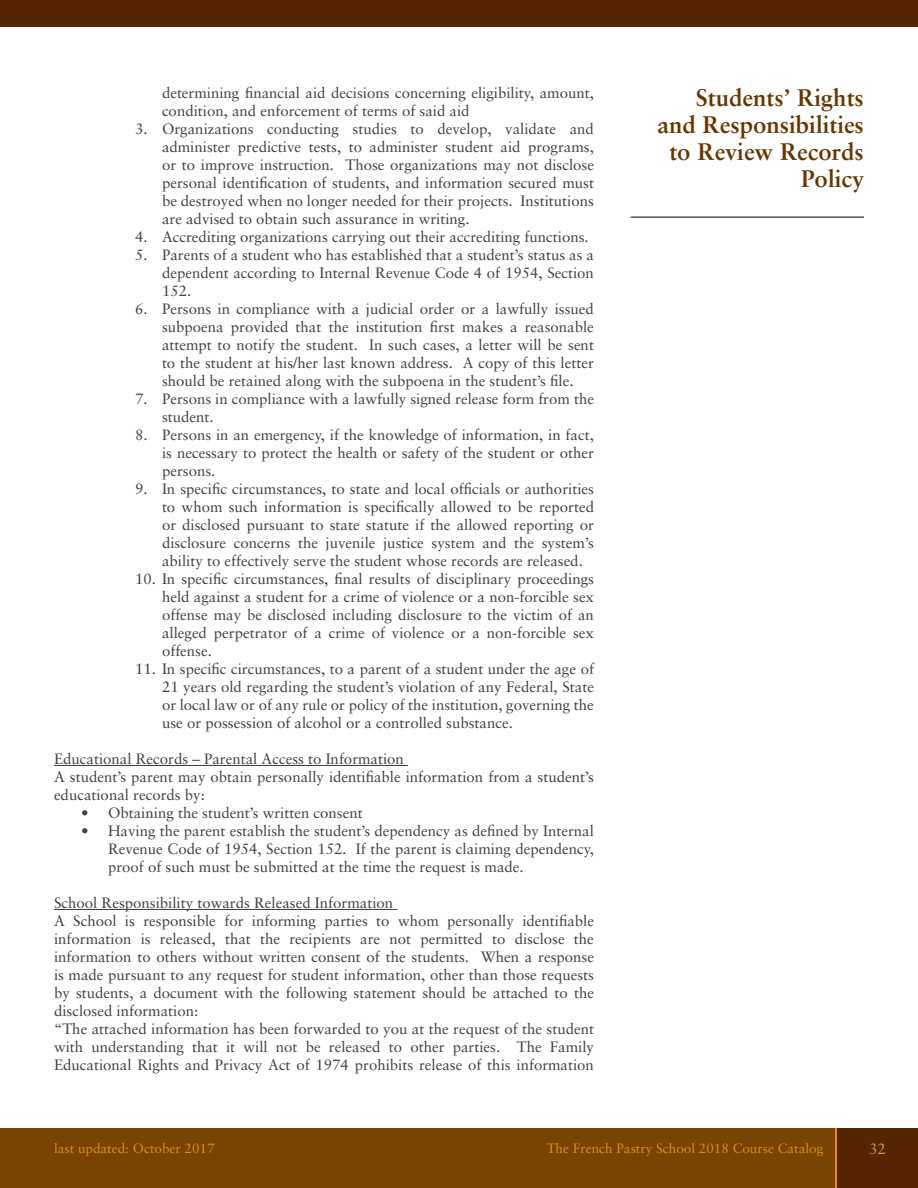
<style>
.page{position:relative;width:918px;height:1188px;background:#fff}
.page>*{position:absolute;margin:0;border:0;box-sizing:border-box;transform-origin:0 0}
.t1{font:700 24px/27px "Sabon LT";color:#663600;text-align:right}
.t2{font:15px/18px "Sabon LT";color:#414042;text-align:justify}
.t3{font:15px "Sabon LT";color:#e2952f}
.t4{font:13.5px "Sabon LT";color:#df8c19}
</style>
<div class="page">
<div style="left:0;top:1128px;width:918px;height:60px;background:#794400"></div>
<div style="left:836px;top:1128px;width:82px;height:60px;background:#552500"></div>
<hr style="left:836px;top:1128px;width:1px;height:60px;background:#df8c19">
<div style="left:0;top:0;width:918px;height:27px;background:#552500"></div>
<hr style="left:631px;top:217px;width:233px;height:1px;background:#000">
<hr style="left:54px;top:765px;width:354px;height:1px;background:#414042">
<hr style="left:54px;top:909px;width:343px;height:1px;background:#414042">
<p class="t2" style="left:162px;top:84px;width:433px">determining financial aid decisions concerning eligibility, amount, condition, and enforcement of terms of said aid</p>
<p class="t2" style="left:162px;top:120px;width:434px;text-indent:-27px">3. Organizations conducting studies to develop, validate and administer predictive tests, to administer student aid programs, or to improve instruction. Those organizations may not disclose personal identification of students, and information secured must be destroyed when no longer needed for their projects. Institutions are advised to obtain such assurance in writing.</p>
<p class="t2" style="left:135px;top:228px;width:455px">4. Accrediting organizations carrying out their accrediting functions.</p>
<p class="t2" style="left:162px;top:246px;width:433px;text-indent:-27px">5. Parents of a student who has established that a student’s status as a dependent according to Internal Revenue Code 4 of 1954, Section 152.</p>
<p class="t2" style="left:162px;top:300px;width:433px;text-indent:-27px">6. Persons in compliance with a judicial order or a lawfully issued subpoena provided that the institution first makes a reasonable attempt to notify the student. In such cases, a letter will be sent to the student at his/her last known address. A copy of this letter should be retained along with the subpoena in the student’s file.</p>
<p class="t2" style="left:162px;top:390px;width:434px;text-indent:-27px">7. Persons in compliance with a lawfully signed release form from the student.</p>
<p class="t2" style="left:162px;top:426px;width:434px;text-indent:-27px">8. Persons in an emergency, if the knowledge of information, in fact, is necessary to protect the health or safety of the student or other persons.</p>
<p class="t2" style="left:162px;top:480px;width:434px;text-indent:-27px">9. In specific circumstances, to state and local officials or authorities to whom such information is specifically allowed to be reported or disclosed pursuant to state statute if the allowed reporting or disclosure concerns the juvenile justice system and the system’s ability to effectively serve the student whose records are released.</p>
<p class="t2" style="left:162px;top:570px;width:434px;text-indent:-27px">10. In specific circumstances, final results of disciplinary proceedings held against a student for a crime of violence or a non-forcible sex offense may be disclosed including disclosure to the victim of an alleged perpetrator of a crime of violence or a non-forcible sex offense.</p>
<p class="t2" style="left:162px;top:660px;width:434px;text-indent:-27px">11. In specific circumstances, to a parent of a student under the age of 21 years old regarding the student’s violation of any Federal, State or local law or of any rule or policy of the institution, governing the use or possession of alcohol or a controlled substance.</p>
<p class="t2" style="left:54px;top:750px;width:542px;text-align:left">Educational Records – Parental Access to Information<br>A student’s parent may obtain personally identifiable information from a student’s educational records by:</p>
<p class="t2" style="left:81px;top:804px;width:283px">• Obtaining the student’s written consent</p>
<p class="t2" style="left:108px;top:822px;width:488px;text-indent:-27px">• Having the parent establish the student’s dependency as defined by Internal Revenue Code of 1954, Section 152. If the parent is claiming dependency, proof of such must be submitted at the time the request is made.</p>
<p class="t2" style="left:54px;top:894px;width:542px;text-align:left">School Responsibility towards Released Information<br>A School is responsible for informing parties to whom personally identifiable information is released, that the recipients are not permitted to disclose the information to others without written consent of the students. When a response is made pursuant to any request for student information, other than those requests by students, a document with the following statement should be attached to the disclosed information:<br>“The attached information has been forwarded to you at the request of the student with understanding that it will not be released to other parties. The Family Educational Rights and Privacy Act of 1974 prohibits release of this information</p>
<h1 class="t1" style="left:657px;top:83px;width:208px">Students’ Rights and Responsibilities to Review Records<br>Policy</h1>
<p class="t4" style="left:54px;top:1141px;width:162px">last updated: October 2017</p>
<p class="t4" style="left:547px;top:1141px;width:278px">The French Pastry School 2018 Course Catalog</p>
<p class="t3" style="left:869px;top:1139px;width:18px">32</p>
</div>
